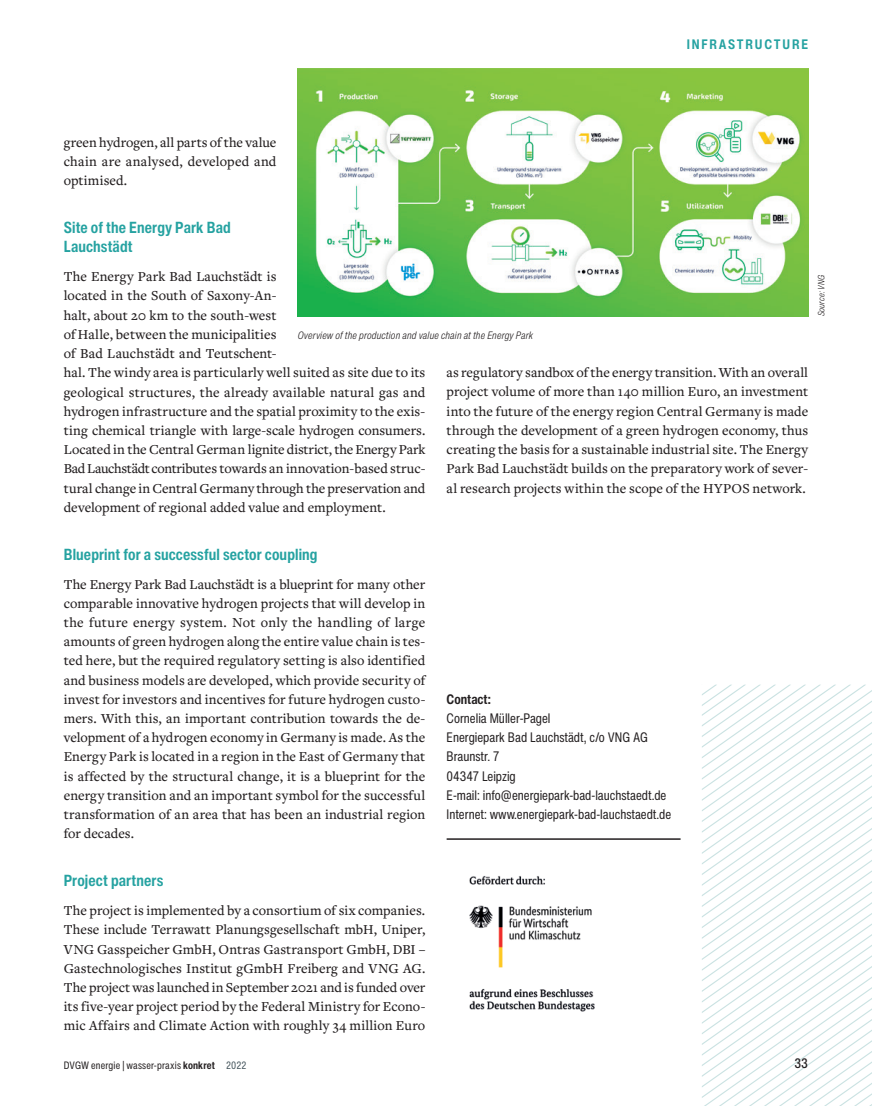
<style>
.page{position:relative;width:872px;height:1106px;background:#fff}
.page>*{position:absolute;margin:0;border:0;box-sizing:border-box;transform-origin:0 0}
.t1{font:700 condensed 15.75px/19.5px "Helvetica Now Text";letter-spacing:.005em;color:#25a2a1}
.t2{font:500 14.25px/19.2px "Freight Text Pro";letter-spacing:.005em;color:#231f20;text-align:justify}
.t3{font:condensed 13.5px/19.2px "Helvetica Now Text";color:#231f20}
.t4{font:700 condensed 13.5px "Helvetica Now Text";letter-spacing:.13em;color:#25a2a1}
.t5{font:700 condensed 13.5px "Helvetica Now Text";color:#231f20}
.t6{font:500 condensed 13.5px "Helvetica Now Text";color:#231f20}
.t7{font:italic 300 condensed 10.5px "Helvetica Now Text";letter-spacing:.015em;color:#231f20}
.t8{font:condensed 10.5px "Helvetica Now Text";letter-spacing:.015em;color:#231f20}
.t9{font:italic 300 condensed 9px "Helvetica Now Text";color:#231f20}
.s1{font-weight:700}
.s2{color:#45555d}
</style>
<div class="page">
<svg style="left:702px;top:684px;width:170px;height:422px"></svg>
<img style="left:298px;top:68px;width:510px;height:248px">
<img style="left:469px;top:875px;width:126px;height:137px">
<hr style="left:446px;top:838px;width:234px;height:1px;background:#231f20">
<p class="t4" style="left:686px;top:35px;width:123px">INFRASTRUCTURE</p>
<p class="t2" style="left:64px;top:132px;width:214px">green hydrogen, all parts of the value chain are analysed, developed and optimised.</p>
<p class="t1" style="left:64px;top:218px;width:168px">Site of the Energy Park Bad<br>Lauchstädt</p>
<p class="t2" style="left:64px;top:266px;width:363px;text-align:left">The Energy Park Bad Lauchstädt is<br>located in the South of Saxony-An-<br>halt, about 20 km to the south-west<br>of Halle, between the municipalities<br>of Bad Lauchstädt and Teutschent-<br>hal. The windy area is particularly well suited as site due to its geological structures, the already available natural gas and hydrogen infrastructure and the spatial proximity to the exis&shy;ting chemical triangle with large-scale hydrogen consumers.<br>Located in the Central German lignite district, the Energy Park Bad Lauchstädt contributes towards an innovation-based struc&shy;tural change in Central Germany through the preservation and development of regional added value and employment.</p>
<p class="t1" style="left:64px;top:544px;width:255px">Blueprint for a successful sector coupling</p>
<p class="t2" style="left:64px;top:574px;width:363px">The Energy Park Bad Lauchstädt is a blueprint for many other comparable innovative hydrogen projects that will develop in the future energy system. Not only the handling of large amounts of green hydrogen along the entire value chain is tes&shy;ted here, but the required regulatory setting is also identified and business models are developed, which provide security of invest for investors and incentives for future hydrogen custo&shy;mers. With this, an important contribution towards the de&shy;velopment of a hydrogen economy in Germany is made. As the Energy Park is located in a region in the East of Germany that is affected by the structural change, it is a blueprint for the energy transition and an important symbol for the successful transformation of an area that has been an industrial region for decades.</p>
<p class="t1" style="left:64px;top:870px;width:101px">Project partners</p>
<p class="t2" style="left:64px;top:900px;width:363px">The project is implemented by a consortium of six companies.<br>These include Terrawatt Planungsgesellschaft mbH, Uniper, VNG Gasspeicher GmbH, Ontras Gastransport GmbH, DBI – Gastechnologisches Institut gGmbH Freiberg and VNG AG.<br>The project was launched in September 2021 and is funded over its five-year project period by the Federal Ministry for Econo&shy;mic Affairs and Climate Action with roughly 34 million Euro</p>
<p class="t7" style="left:298px;top:328px;width:237px">Overview of the production and value chain at the Energy Park</p>
<p class="t2" style="left:446px;top:362px;width:363px">as regulatory sandbox of the energy transition. With an overall project volume of more than 140 million Euro, an investment into the future of the energy region Central Germany is made through the development of a green hydrogen economy, thus creating the basis for a sustainable industrial site. The Energy Park Bad Lauchstädt builds on the preparatory work of sever&shy;al research projects within the scope of the HYPOS network.</p>
<p class="t5" style="left:446px;top:690px;width:46px">Contact:</p>
<p class="t3" style="left:446px;top:708px;width:226px">Cornelia Müller-Pagel<br>Energiepark Bad Lauchstädt, c/o VNG AG<br>Braunstr. 7<br>04347 Leipzig<br>E-mail: info@energiepark-bad-lauchstaedt.de<br>Internet: www.energiepark-bad-lauchstaedt.de</p>
<p class="t9" style="left:815px;top:316px;width:43px;rotate:-90deg">Source: VNG</p>
<p class="t8" style="left:64px;top:1058px;width:184px">DVGW energie | wasser-praxis <span class="s1">konkret</span> <span class="s2">2022</span></p>
<p class="t6" style="left:794px;top:1054px;width:15px">33</p>
</div>
